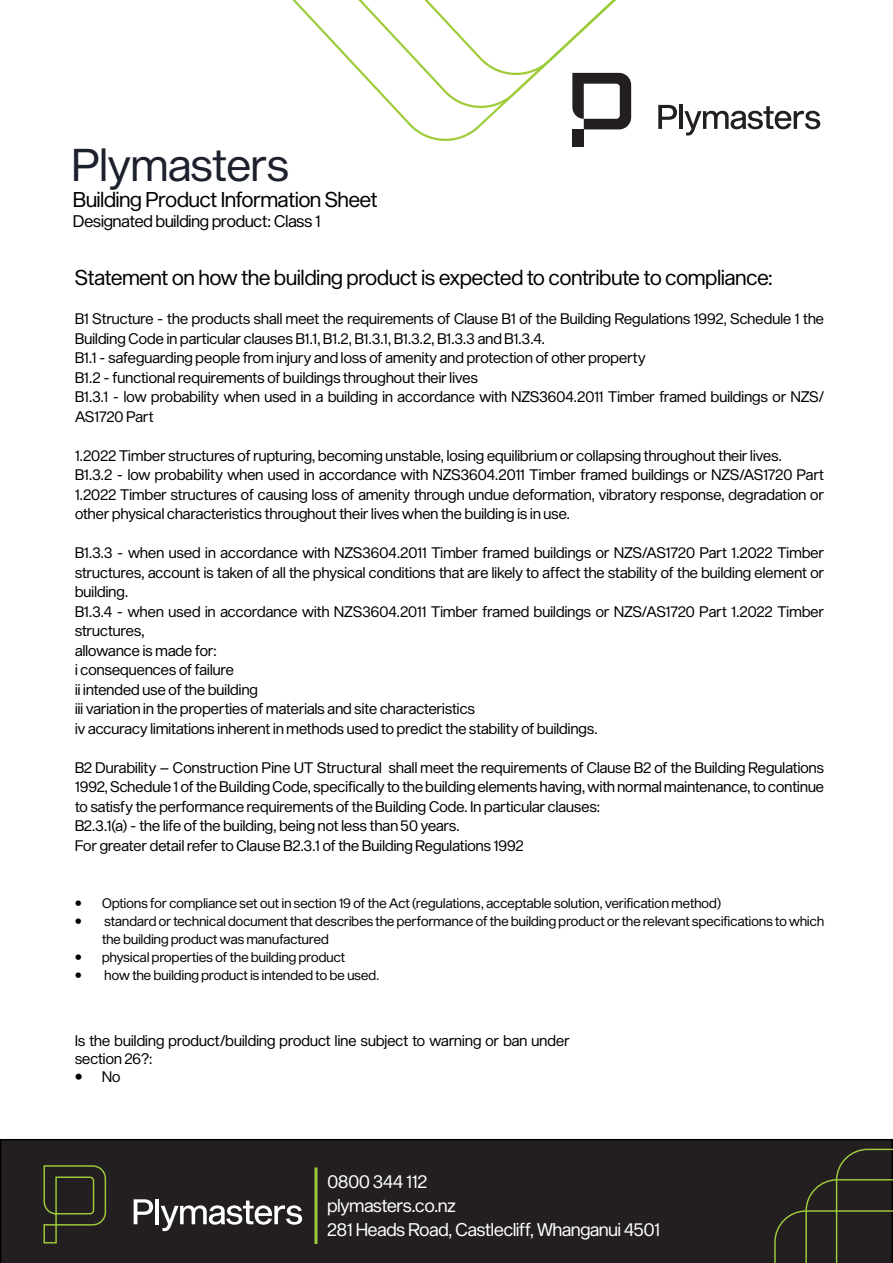
<style>
.page{position:relative;width:893px;height:1263px;background:#fff}
.page>*{position:absolute;margin:0;border:0;box-sizing:border-box;transform-origin:0 0}
.t1{font:45px "Sequel Sans Book Disp";letter-spacing:.01em;color:#1d212d}
.t2{font:21px "Sequel Sans Book Disp";color:#000}
.t3{font:18px "Sequel Sans Book Disp";color:#fff}
.t4{font:16.5px "Sequel Sans Book Disp";color:#000}
.t5{font:15px/19.5px "Sequel Sans Book Disp";letter-spacing:.01em;color:#000}
.t6{font:13.5px/18px "Sequel Sans Book Disp";letter-spacing:.015em;color:#000}
</style>
<div class="page">
<svg style="left:658px;top:105px;width:19px;height:24px"></svg>
<hr style="left:679px;top:105px;width:4px;height:24px;background:#231f20">
<svg style="left:684px;top:106px;width:136px;height:29px"></svg>
<svg style="left:292px;top:0;width:326px;height:147px"></svg>
<svg style="left:311px;top:0;width:320px;height:129px"></svg>
<div style="left:0;top:1139px;width:893px;height:124px;background:#231f20"></div>
<svg style="left:134px;top:1199px;width:19px;height:25px"></svg>
<hr style="left:156px;top:1199px;width:3px;height:25px;background:#fff">
<svg style="left:161px;top:1200px;width:141px;height:31px"></svg>
<div style="left:43px;top:1224px;width:14px;height:19px;border:1px solid #9fcc3b"></div>
<svg style="left:43px;top:1165px;width:64px;height:61px;background:#343723"></svg>
<hr style="left:314px;top:1167px;width:3px;height:77px;background:#9ecb3a">
<svg style="left:773px;top:1148px;width:120px;height:115px;background:#2a2921"></svg>
<p class="t1" style="left:72px;top:133px;width:218px">Plymasters</p>
<p class="t2" style="left:73px;top:185px;width:306px">Building Product Information Sheet</p>
<p class="t4" style="left:73px;top:209px;width:249px">Designated building product: Class 1</p>
<p class="t2" style="left:75px;top:263px;width:699px">Statement on how the building product is expected to contribute to compliance:</p>
<p class="t5" style="left:75px;top:310px;width:750px">B1 Structure - the products shall meet the requirements of Clause B1 of the Building Regulations 1992, Schedule 1 the<br>Building Code in particular clauses B1.1, B1.2, B1.3.1, B1.3.2, B1.3.3 and B1.3.4.</p>
<p class="t5" style="left:75px;top:349px;width:572px">B1.1 - safeguarding people from injury and loss of amenity and protection of other property</p>
<p class="t5" style="left:75px;top:368px;width:404px">B1.2 - functional requirements of buildings throughout their lives</p>
<p class="t5" style="left:75px;top:388px;width:750px">B1.3.1 - low probability when used in a building in accordance with NZS3604.2011 Timber framed buildings or NZS/<br>AS1720 Part</p>
<p class="t5" style="left:75px;top:446px;width:708px">1.2022 Timber structures of rupturing, becoming unstable, losing equilibrium or collapsing throughout their lives.</p>
<p class="t5" style="left:75px;top:466px;width:750px;text-align:justify">B1.3.2 - low probability when used in accordance with NZS3604.2011 Timber framed buildings or NZS/AS1720 Part 1.2022 Timber structures of causing loss of amenity through undue deformation, vibratory response, degradation or other physical characteristics throughout their lives when the building is in use.</p>
<p class="t5" style="left:75px;top:544px;width:750px;text-align:justify">B1.3.3 - when used in accordance with NZS3604.2011 Timber framed buildings or NZS/AS1720 Part 1.2022 Timber structures, account is taken of all the physical conditions that are likely to affect the stability of the building element or building.</p>
<p class="t5" style="left:75px;top:602px;width:750px">B1.3.4 - when used in accordance with NZS3604.2011 Timber framed buildings or NZS/AS1720 Part 1.2022 Timber structures,</p>
<p class="t5" style="left:75px;top:641px;width:143px">allowance is made for:</p>
<p class="t5" style="left:75px;top:661px;width:160px">i consequences of failure</p>
<p class="t5" style="left:75px;top:680px;width:184px">ii intended use of the building</p>
<p class="t5" style="left:75px;top:700px;width:401px">iii variation in the properties of materials and site characteristics</p>
<p class="t5" style="left:75px;top:719px;width:524px">iv accuracy limitations inherent in methods used to predict the stability of buildings.</p>
<p class="t5" style="left:75px;top:758px;width:750px;text-align:justify">B2 Durability – Construction Pine UT Structural shall meet the requirements of Clause B2 of the Building Regulations 1992, Schedule 1 of the Building Code, specifically to the building elements having, with normal maintenance, to continue to satisfy the performance requirements of the Building Code. In particular clauses:</p>
<p class="t5" style="left:75px;top:817px;width:386px">B2.3.1(a) - the life of the building, being not less than 50 years.</p>
<p class="t5" style="left:75px;top:836px;width:450px">For greater detail refer to Clause B2.3.1 of the Building Regulations 1992</p>
<p class="t6" style="left:75px;top:895px;width:648px">• Options for compliance set out in section 19 of the Act (regulations, acceptable solution, verification method)</p>
<p class="t6" style="left:102px;top:913px;width:723px;text-indent:-27px">• standard or technical document that describes the performance of the building product or the relevant specifications to which the building product was manufactured</p>
<p class="t6" style="left:75px;top:949px;width:272px">• physical properties of the building product</p>
<p class="t6" style="left:75px;top:967px;width:306px">• how the building product is intended to be used.</p>
<p class="t5" style="left:75px;top:1032px;width:496px;line-height:18px">Is the building product/building product line subject to warning or ban under section 26?:</p>
<p class="t5" style="left:75px;top:1067px;width:47px">• No</p>
<p class="t3" style="left:327px;top:1169px;width:101px">0800 344 112</p>
<p class="t3" style="left:327px;top:1193px;width:130px">plymasters.co.nz</p>
<p class="t3" style="left:327px;top:1217px;width:334px">281 Heads Road, Castlecliff, Whanganui 4501</p>
</div>
